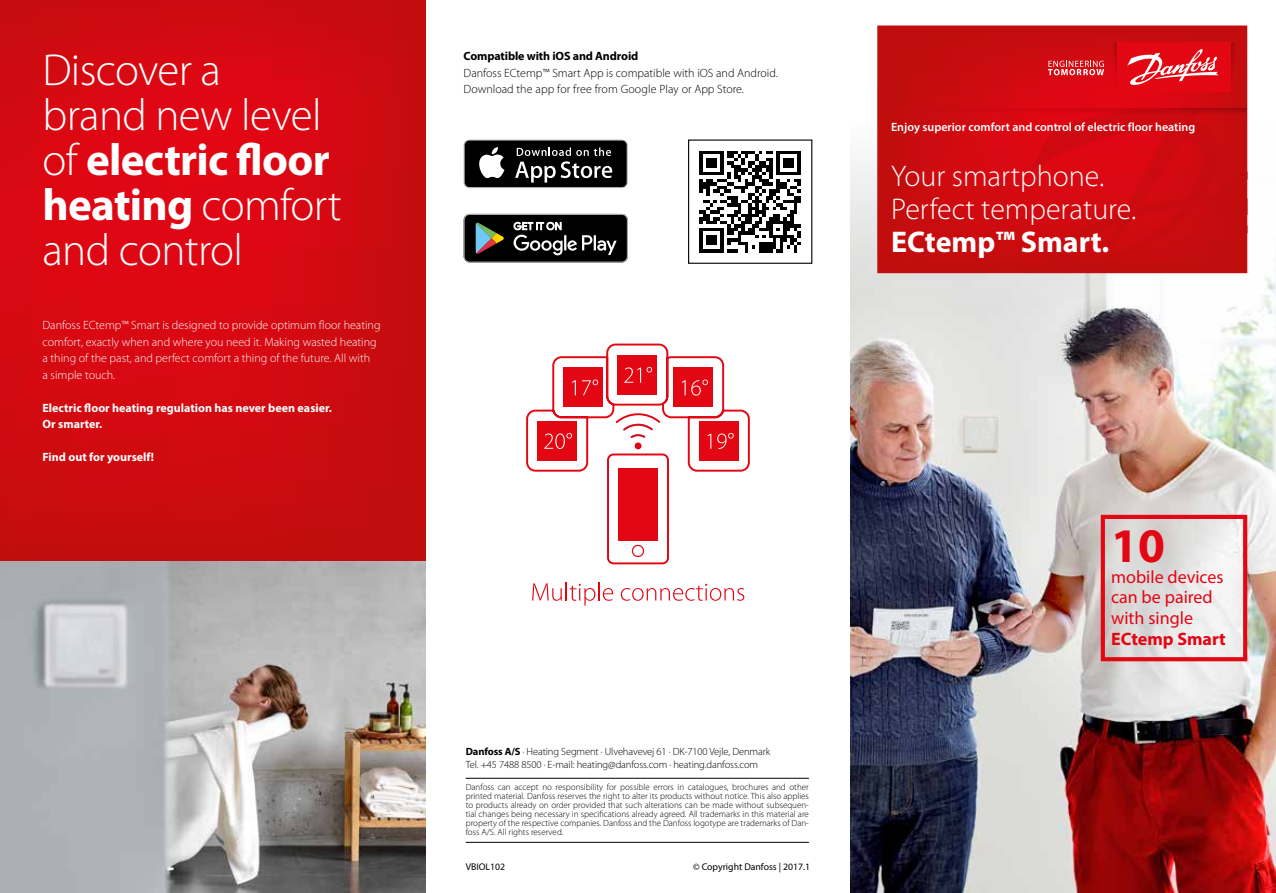
<style>
.page{position:relative;width:1276px;height:893px;background:#fff}
.page>*{position:absolute;margin:0;border:0;box-sizing:border-box;transform-origin:0 0}
.t1{font:700 48.45px "Myriad Pro";color:#e30613}
.t2{font:300 45px/45px "Myriad Pro";letter-spacing:-.015em;color:#fff}
.t3{font:300 30px/33px "Myriad Pro";color:#fff}
.t4{font:700 30px "Myriad Pro";color:#fff}
.t5{font:18px/20.9px "Myriad Pro";color:#e30613}
.t6{font:700 18px "Myriad Pro";color:#e30613}
.t7{font:300 12px/16.5px "Myriad Pro";color:#fff}
.t8{font:300 12px/16.5px "Myriad Pro";color:#000}
.t9{font:700 12px/16.5px "Myriad Pro";color:#fff}
.t10{font:600 12px "Myriad Pro";color:#fff}
.t11{font:700 12px "Myriad Pro";letter-spacing:-.01em;color:#000}
.t12{font:300 10.5px/13.5px "Myriad Pro";letter-spacing:-.01em;color:#000}
.t13{font:9.75px "Myriad Pro";color:#000}
.t14{font:300 9px/9px "Myriad Pro";color:#000;text-align:justify}
.s1{font-weight:700}
</style>
<div class="page">
<svg style="left:0;top:0;width:425px;height:561px;background:#d10910"></svg>
<img style="left:0;top:561px;width:425px;height:332px">
<hr style="left:466px;top:778px;width:343px;height:1px;background:#000">
<hr style="left:466px;top:842px;width:343px;height:1px;background:#000">
<svg style="left:463px;top:140px;width:165px;height:48px"></svg>
<div style="left:465px;top:141px;width:161px;height:46px;background:#000;border-radius:5px"></div>
<svg style="left:479px;top:147px;width:25px;height:31px"></svg>
<svg style="left:515px;top:147px;width:97px;height:36px"></svg>
<svg style="left:463px;top:214px;width:165px;height:49px;background:#2f302e"></svg>
<img style="left:850px;top:116px;width:426px;height:777px">
<svg style="left:877px;top:26px;width:370px;height:247px;background:#ca0b0f"></svg>
<svg style="left:1030px;top:109px;width:217px;height:164px;background:#cd0a0f"></svg>
<svg style="left:1230px;top:43px;width:9px;height:49px"></svg>
<svg style="left:890px;top:108px;width:356px;height:9px;background:#ca080f"></svg>
<div style="left:1117px;top:43px;width:113px;height:49px;background:#e30613"></div>
<svg style="left:1048px;top:43px;width:69px;height:49px;background:#d71d25"></svg>
<svg style="left:1127px;top:49px;width:91px;height:36px"></svg>
<svg style="left:699px;top:151px;width:102px;height:102px"></svg>
<div style="left:688px;top:140px;width:124px;height:124px;border:1px solid #000"></div>
<div style="left:1100px;top:515px;width:147px;height:146px;border:4px solid #e30613"></div>
<img style="left:961px;top:412px;width:38px;height:41px">
<svg style="left:526px;top:343px;width:224px;height:130px"></svg>
<div style="left:618px;top:468px;width:39px;height:73px;background:#e30613"></div>
<div style="left:607px;top:453px;width:62px;height:111px;border:2px solid #e30613;border-radius:6px"></div>
<div style="left:632px;top:545px;width:12px;height:12px;border:1px solid #e30613;border-radius:50%"></div>
<svg style="left:532px;top:582px;width:81px;height:24px"></svg>
<svg style="left:621px;top:584px;width:123px;height:17px"></svg>
<h2 class="t2" style="left:43px;top:47px;width:300px">Discover a<br>brand new level of <span class="s1">electric floor heating</span> comfort and control</h2>
<h3 class="t7" style="left:43px;top:317px;width:339px">Danfoss ECtemp™ Smart is designed to provide optimum floor heating comfort, exactly when and where you need it. Making wasted heating a thing of the past, and perfect comfort a thing of the future. All with<br>a simple touch.</h3>
<h3 class="t9" style="left:43px;top:399px;width:291px">Electric floor heating regulation has never been easier.<br>Or smarter.</h3>
<h3 class="t9" style="left:43px;top:448px;width:113px">Find out for yourself!</h3>
<h3 class="t11" style="left:463px;top:48px;width:176px">Compatible with iOS and Android</h3>
<h3 class="t8" style="left:463px;top:64px;width:316px">Danfoss ECtemp™ Smart App is compatible with iOS and Android.<br>Download the app for free from Google Play or App Store.</h3>
<h3 class="t10" style="left:891px;top:120px;width:306px">Enjoy superior comfort and control of electric floor heating</h3>
<h3 class="t3" style="left:891px;top:159px;width:247px">Your smartphone.<br>Perfect temperature.</h3>
<h3 class="t4" style="left:891px;top:222px;width:220px">ECtemp™ Smart.</h3>
<p class="t12" style="left:466px;top:744px;width:306px"><span class="s1">Danfoss A/S</span> · Heating Segment · Ulvehavevej 61 · DK-7100 Vejle, Denmark<br>Tel. +45 7488 8500 · E-mail: heating@danfoss.com · heating.danfoss.com</p>
<p class="t14" style="left:466px;top:783px;width:345px">Danfoss can accept no responsibility for possible errors in catalogues, brochures and other printed material. Danfoss reserves the right to alter its products without notice. This also applies to products already on order provided that such alterations can be made without subsequen&shy;tial changes being necessary in specifications already agreed. All trademarks in this material are property of the respective companies. Danfoss and the Danfoss logotype are trademarks of Dan&shy;foss A/S. All rights reserved.</p>
<p class="t13" style="left:466px;top:860px;width:41px">VBIOL102</p>
<p class="t13" style="left:693px;top:860px;width:119px">© Copyright Danfoss | 2017.1</p>
<h1 class="t1" style="left:1111px;top:514px;width:55px">10</h1>
<h3 class="t5" style="left:1111px;top:566px;width:114px">mobile devices can be paired with single</h3>
<h3 class="t6" style="left:1111px;top:627px;width:116px">ECtemp Smart</h3>
</div>
